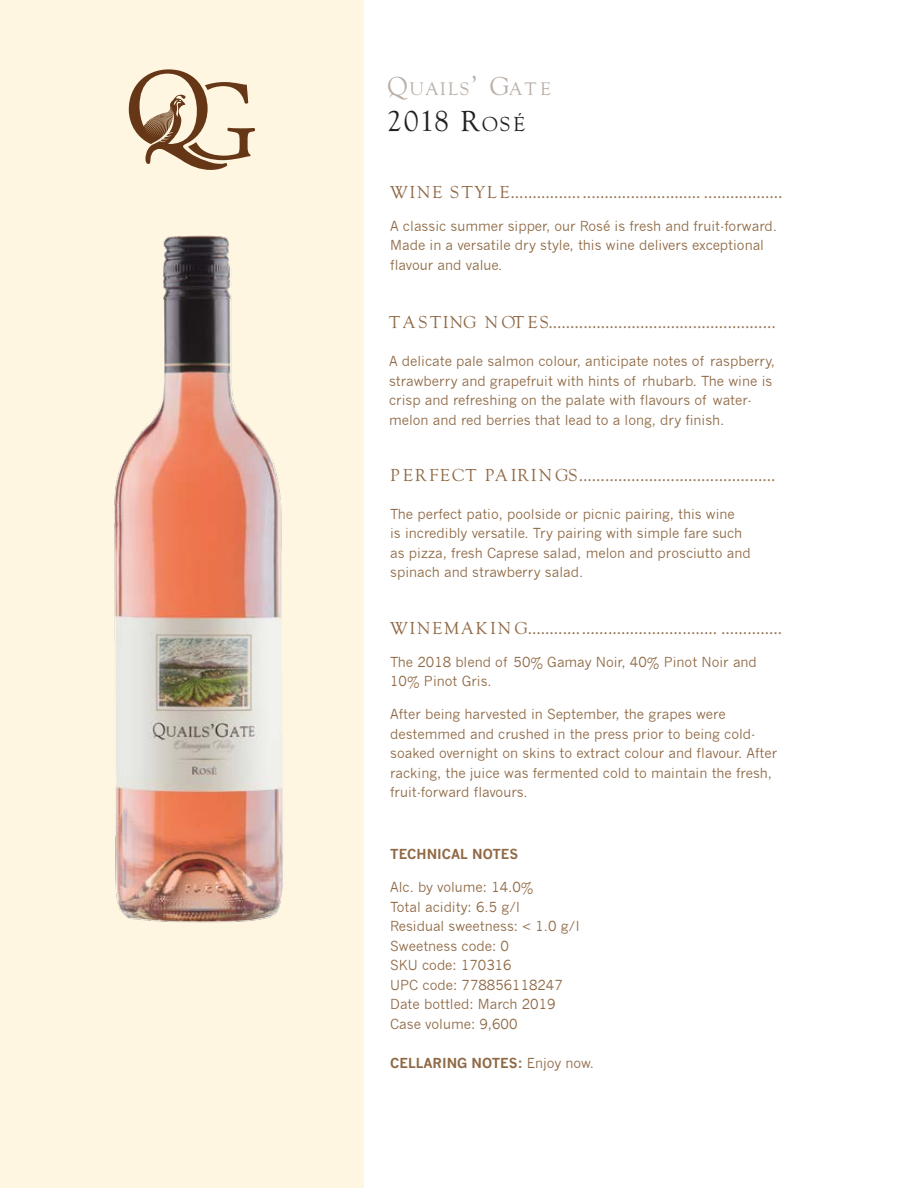
<style>
.page{position:relative;width:918px;height:1188px;background:#fff}
.page>*{position:absolute;margin:0;border:0;box-sizing:border-box;transform-origin:0 0}
.t1{font:30px "Goudy Old Sty T";color:#231f20}
.t2{font:18.9px "Goudy Old Sty T";letter-spacing:.085em;color:#bbaea5}
.t3{font:18px "Goudy Old Sty T";letter-spacing:.1em;color:#8f6945}
.t4{font:18px "Goudy Old Sty T";letter-spacing:.075em;color:#8f6945}
.t5{font:18px "Goudy Old Sty T";letter-spacing:.08em;color:#8f6945}
.t6{font:13.5px/19.5px "News Gothic";color:#8f6945}
.t7{font:700 13.5px "News Gothic";color:#8f6945}
.s1{font-size:27px}
.s2{font-size:21px}
.s3{font-weight:400}
</style>
<div class="page">
<div style="left:0;top:0;width:364px;height:1188px;background:#fff6e2"></div>
<img style="left:114px;top:235px;width:169px;height:688px">
<svg style="left:129px;top:69px;width:126px;height:101px"></svg>
<h2 class="t2" style="left:387px;top:79px;width:166px"><span class="s1">Q</span>UAILS<span class="s1">’ G</span>AT E</h2>
<h1 class="t1" style="left:387px;top:105px;width:140px">2018 R<span class="s2">OSÉ</span></h1>
<h3 class="t3" style="left:390px;top:182px;width:394px">WINE STYLE........................................... ..................</h3>
<p class="t6" style="left:390px;top:216px;width:388px">A classic summer sipper, our Rosé is fresh and fruit-forward.<br>Made in a versatile dry style, this wine delivers exceptional flavour and value.</p>
<h3 class="t4" style="left:389px;top:312px;width:388px">T A STING N OT ES....................................................</h3>
<p class="t6" style="left:389px;top:352px;width:388px">A delicate pale salmon colour, anticipate notes of raspberry, strawberry and grapefruit with hints of rhubarb. The wine is crisp and refreshing on the palate with flavours of water&shy;melon and red berries that lead to a long, dry finish.</p>
<h3 class="t5" style="left:390px;top:465px;width:387px">P ERFECT PA IRIN GS.............................................</h3>
<p class="t6" style="left:390px;top:504px;width:362px">The perfect patio, poolside or picnic pairing, this wine<br>is incredibly versatile. Try pairing with simple fare such as pizza, fresh Caprese salad, melon and prosciutto and spinach and strawberry salad.</p>
<h3 class="t3" style="left:390px;top:618px;width:394px">WINEMAK IN G........................................... ..............</h3>
<p class="t6" style="left:390px;top:652px;width:368px">The 2018 blend of 50% Gamay Noir, 40% Pinot Noir and<br>10% Pinot Gris.</p>
<p class="t6" style="left:390px;top:705px;width:389px">After being harvested in September, the grapes were destemmed and crushed in the press prior to being cold&shy;soaked overnight on skins to extract colour and flavour. After racking, the juice was fermented cold to maintain the fresh, fruit-forward flavours.</p>
<p class="t7" style="left:390px;top:846px;width:130px">TECHNICAL NOTES</p>
<p class="t6" style="left:390px;top:878px;width:191px">Alc. by volume: 14.0%<br>Total acidity: 6.5 g/l<br>Residual sweetness: &lt; 1.0 g/l<br>Sweetness code: 0<br>SKU code: 170316<br>UPC code: 778856118247<br>Date bottled: March 2019<br>Case volume: 9,600</p>
<p class="t7" style="left:390px;top:1054px;width:205px">CELLARING NOTES: <span class="s3">Enjoy now.</span></p>
</div>
